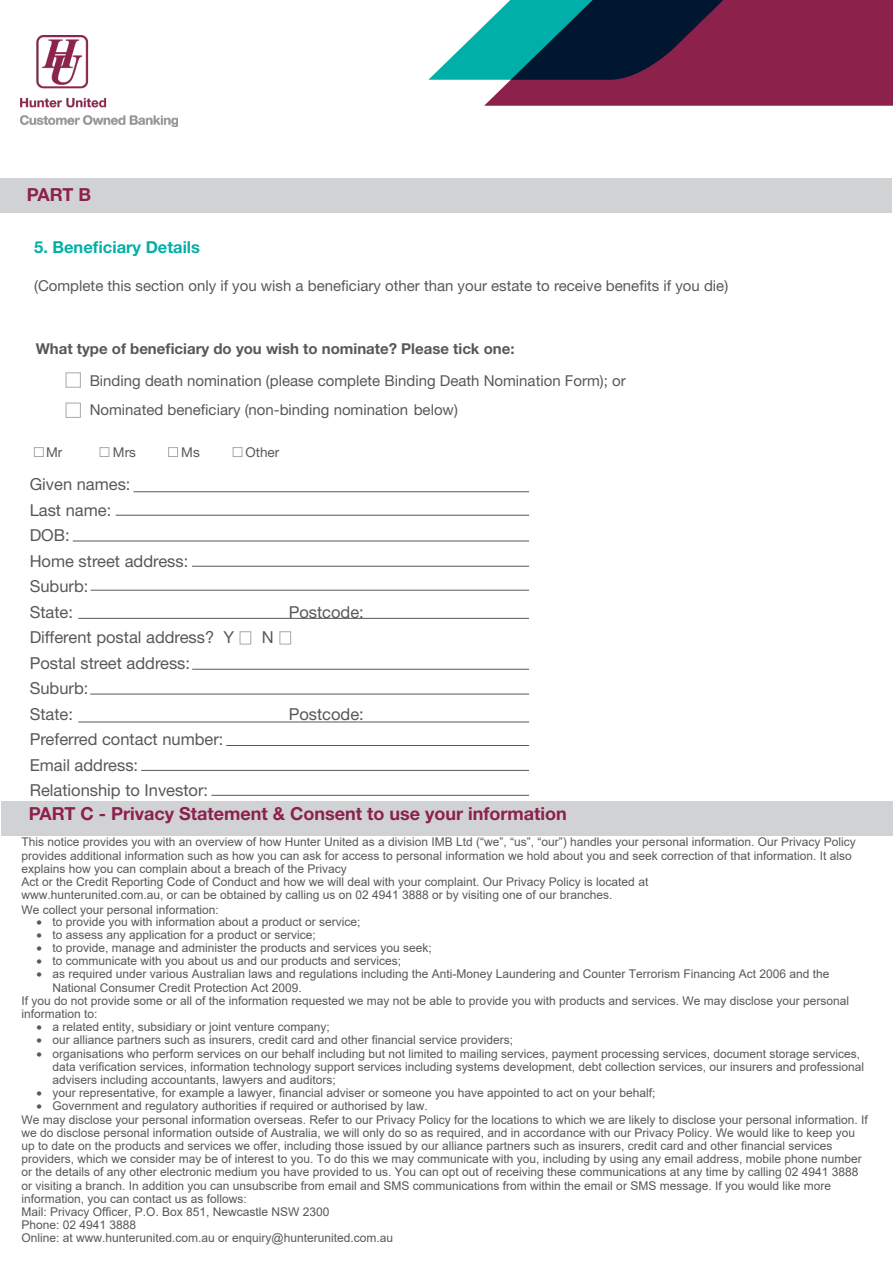
<style>
.page{position:relative;width:893px;height:1263px;background:#fff}
.page>*{position:absolute;margin:0;border:0;box-sizing:border-box;transform-origin:0 0}
.t1{font:700 18px "Helvetica Neue";color:#8c214c}
.t2{font:16.5px/25.5px "Helvetica Neue";color:#57585a}
.t3{font:700 16.5px "Helvetica Neue";color:#00afa7}
.t4{font:15px/31.5px "Helvetica Neue";color:#57585a}
.t5{font:13.5px "Helvetica Neue";color:#57585a}
.t6{font:12px/13.2px "Arial";color:#57585a}
.s1{font-weight:700}
</style>
<div class="page">
<div style="left:0;top:178px;width:891px;height:35px;background:#d1d2d4"></div>
<hr style="left:141px;top:770px;width:388px;height:1px;background:#57585a">
<hr style="left:226px;top:745px;width:303px;height:1px;background:#57585a">
<hr style="left:78px;top:722px;width:451px;height:1px;background:#57585a">
<hr style="left:90px;top:694px;width:439px;height:1px;background:#57585a">
<hr style="left:192px;top:669px;width:337px;height:1px;background:#57585a">
<div style="left:240px;top:631px;width:11px;height:13px;border:1px solid #a8a9ad"></div>
<div style="left:280px;top:631px;width:11px;height:13px;border:1px solid #a8a9ad"></div>
<hr style="left:78px;top:618px;width:451px;height:1px;background:#57585a">
<hr style="left:91px;top:590px;width:438px;height:1px;background:#57585a">
<hr style="left:192px;top:566px;width:337px;height:1px;background:#57585a">
<hr style="left:133px;top:491px;width:396px;height:1px;background:#57585a">
<hr style="left:116px;top:515px;width:413px;height:1px;background:#57585a">
<hr style="left:73px;top:541px;width:456px;height:1px;background:#57585a">
<div style="left:233px;top:447px;width:9px;height:10px;border:1px solid #a8a9ad"></div>
<div style="left:168px;top:447px;width:10px;height:10px;border:1px solid #a8a9ad"></div>
<div style="left:100px;top:447px;width:9px;height:10px;border:1px solid #a8a9ad"></div>
<div style="left:34px;top:447px;width:10px;height:10px;border:1px solid #a8a9ad"></div>
<svg style="left:428px;top:0;width:465px;height:106px;background:#684965"></svg>
<img style="left:21px;top:36px;width:157px;height:91px">
<div style="left:66px;top:372px;width:15px;height:16px;border:1px solid #a8a9ad"></div>
<div style="left:66px;top:403px;width:15px;height:15px;border:1px solid #a8a9ad"></div>
<hr style="left:211px;top:795px;width:318px;height:1px;background:#57585a">
<div style="left:1px;top:801px;width:892px;height:34px;background:#d1d2d4"></div>
<p class="t1" style="left:27px;top:180px;width:66px">PART B</p>
<p class="t3" style="left:34px;top:234px;width:167px">5. Beneficiary Details</p>
<p class="t4" style="left:34px;top:270px;width:695px">(Complete this section only if you wish a beneficiary other than your estate to receive benefits if you die)</p>
<p class="t4" style="left:90px;top:334px;width:537px;text-indent:-54px"><span class="s1">What type of beneficiary do you wish to nominate? Please tick one:<br></span>Binding death nomination (please complete Binding Death Nomination Form); or</p>
<p class="t4" style="left:90px;top:395px;width:370px">Nominated beneficiary (non-binding nomination below)</p>
<p class="t5" style="left:46px;top:443px;width:18px">Mr</p>
<p class="t5" style="left:113px;top:443px;width:25px">Mrs</p>
<p class="t5" style="left:181px;top:443px;width:20px">Ms</p>
<p class="t5" style="left:246px;top:443px;width:35px">Other</p>
<p class="t2" style="left:30px;top:472px;width:102px">Given names:</p>
<p class="t2" style="left:30px;top:498px;width:83px">Last name:</p>
<p class="t2" style="left:30px;top:523px;width:42px">DOB:</p>
<p class="t2" style="left:30px;top:549px;width:160px">Home street address:</p>
<p class="t2" style="left:30px;top:574px;width:60px">Suburb:</p>
<p class="t2" style="left:30px;top:600px;width:45px">State:</p>
<p class="t2" style="left:289px;top:600px;width:77px">Postcode:</p>
<p class="t2" style="left:30px;top:625px;width:206px">Different postal address? Y</p>
<p class="t2" style="left:262px;top:625px;width:13px">N</p>
<p class="t2" style="left:30px;top:651px;width:162px">Postal street address:</p>
<p class="t2" style="left:30px;top:676px;width:60px">Suburb:</p>
<p class="t2" style="left:30px;top:702px;width:45px">State:</p>
<p class="t2" style="left:289px;top:702px;width:77px">Postcode:</p>
<p class="t2" style="left:30px;top:727px;width:195px">Preferred contact number:</p>
<p class="t2" style="left:30px;top:753px;width:180px">Email address:<br>Relationship to Investor:</p>
<p class="t1" style="left:29px;top:799px;width:540px">PART C - Privacy Statement &amp; Consent to use your information</p>
<p class="t6" style="left:21px;top:835px;width:836px">This notice provides you with an overview of how Hunter United as a division IMB Ltd (“we”, “us”, “our”) handles your personal information. Our Privacy Policy provides additional information such as how you can ask for access to personal information we hold about you and seek correction of that information. It also explains how you can complain about a breach of the Privacy<br>Act or the Credit Reporting Code of Conduct and how we will deal with your complaint. Our Privacy Policy is located at<br>www.hunterunited.com.au, or can be obtained by calling us on 02 4941 3888 or by visiting one of our branches.</p>
<p class="t6" style="left:21px;top:903px;width:199px">We collect your personal information:</p>
<p class="t6" style="left:36px;top:915px;width:326px">• to provide you with information about a product or service;</p>
<p class="t6" style="left:36px;top:928px;width:281px">• to assess any application for a product or service;</p>
<p class="t6" style="left:36px;top:941px;width:397px">• to provide, manage and administer the products and services you seek;</p>
<p class="t6" style="left:36px;top:954px;width:366px">• to communicate with you about us and our products and services;</p>
<p class="t6" style="left:36px;top:967px;width:795px">• as required under various Australian laws and regulations including the Anti-Money Laundering and Counter Terrorism Financing Act 2006 and the</p>
<p class="t6" style="left:52px;top:981px;width:251px">National Consumer Credit Protection Act 2009.</p>
<p class="t6" style="left:21px;top:994px;width:829px">If you do not provide some or all of the information requested we may not be able to provide you with products and services. We may disclose your personal</p>
<p class="t6" style="left:21px;top:1007px;width:78px">information to:</p>
<p class="t6" style="left:36px;top:1020px;width:295px">• a related entity, subsidiary or joint venture company;</p>
<p class="t6" style="left:36px;top:1033px;width:478px">• our alliance partners such as insurers, credit card and other financial service providers;</p>
<p class="t6" style="left:52px;top:1047px;width:813px;text-indent:-16px">• organisations who perform services on our behalf including but not limited to mailing services, payment processing services, document storage services, data verification services, information technology support services including systems development, debt collection services, our insurers and professional advisers including accountants, lawyers and auditors;</p>
<p class="t6" style="left:36px;top:1086px;width:620px">• your representative, for example a lawyer, financial adviser or someone you have appointed to act on your behalf;</p>
<p class="t6" style="left:21px;top:1099px;width:848px;text-indent:15px">• Government and regulatory authorities if required or authorised by law.<br>We may disclose your personal information overseas. Refer to our Privacy Policy for the locations to which we are likely to disclose your personal information. If we do disclose personal information outside of Australia, we will only do so as required, and in accordance with our Privacy Policy. We would like to keep you up to date on the products and services we offer, including those issued by our alliance partners such as insurers, credit card and other financial services providers, which we consider may be of interest to you. To do this we may communicate with you, including by using any email address, mobile phone number or the details of any other electronic medium you have provided to us. You can opt out of receiving these communications at any time by calling 02 4941 3888 or visiting a branch. In addition you can unsubscribe from email and SMS communications from within the email or SMS message. If you would like more information, you can contact us as follows:<br>Mail: Privacy Officer, P.O. Box 851, Newcastle NSW 2300<br>Phone: 02 4941 3888<br>Online: at www.hunterunited.com.au or enquiry@hunterunited.com.au</p>
</div>
